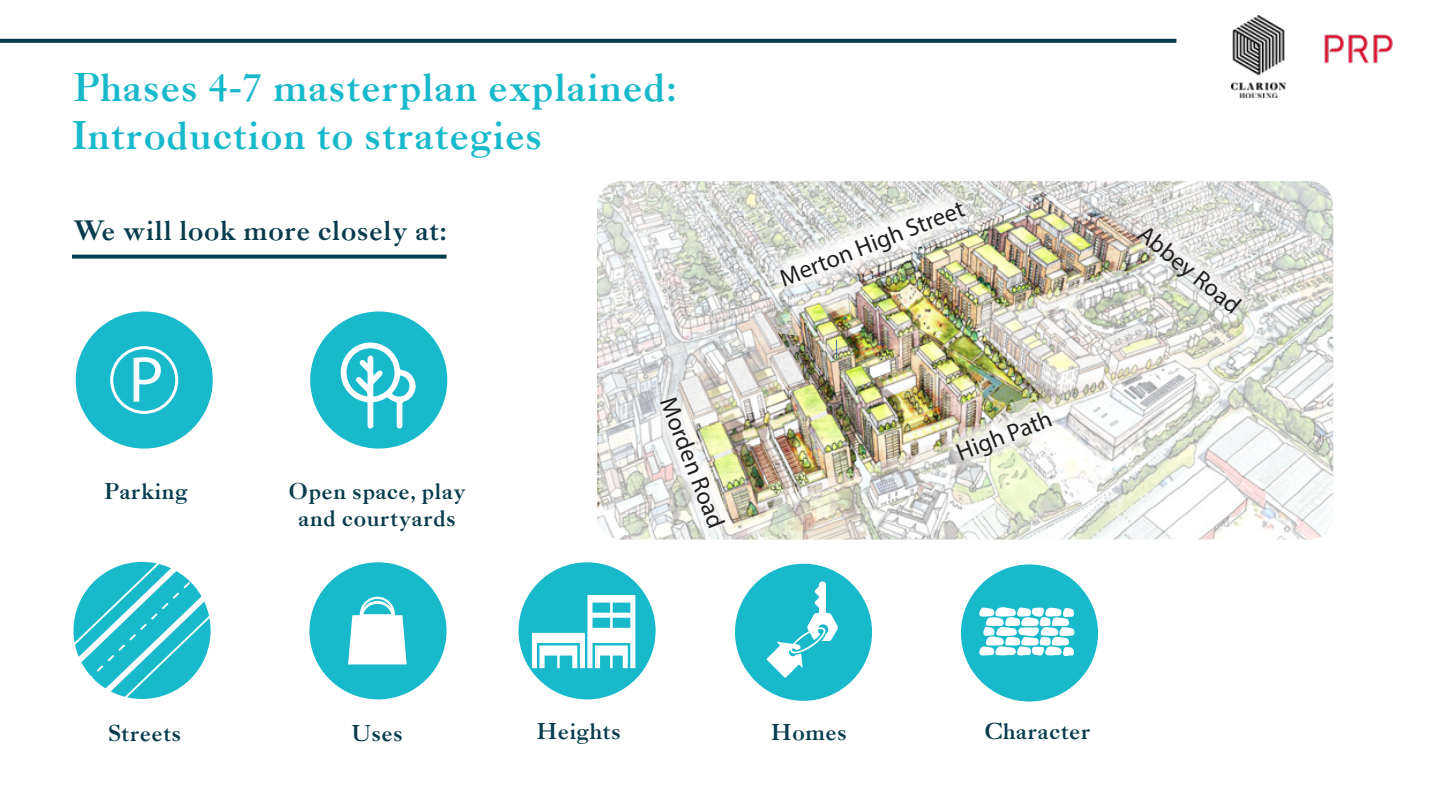
<style>
.page{position:relative;width:1440px;height:810px;background:#fff}
.page>*{position:absolute;margin:0;border:0;box-sizing:border-box;transform-origin:0 0}
.Headline_Title{font:700 40px "LTC Caslon Pro";color:#19b9cc}
.Body{font:700 28px "LTC Caslon Pro";color:#063c4d}
.LABEL{font:24.4px "Myriad Pro";color:#231f20}
.Body-2{font:700 22.8px/27.4px "LTC Caslon Pro";color:#063c4d;text-align:center}
</style>
<div class="page">
<svg style="left:0;top:39px;width:1176px;height:4px;background:#0b4557"></svg>
<img style="left:1231px;top:16px;width:55px;height:81px">
<img style="left:1324px;top:34px;width:69px;height:30px">
<svg style="left:72px;top:255px;width:375px;height:4px"></svg>
<div style="left:76px;top:311px;width:137px;height:138px;background:#19b9cc;border-radius:50%"></div>
<div style="left:961px;top:564px;width:137px;height:138px;background:#19b9cc;border-radius:50%"></div>
<div style="left:519px;top:562px;width:137px;height:137px;background:#19b9cc;border-radius:50%"></div>
<div style="left:309px;top:562px;width:138px;height:137px;background:#19b9cc;border-radius:50%"></div>
<div style="left:310px;top:311px;width:137px;height:138px;background:#19b9cc;border-radius:50%"></div>
<div style="left:735px;top:564px;width:137px;height:137px;background:#19b9cc;border-radius:50%"></div>
<svg style="left:110px;top:346px;width:68px;height:68px"></svg>
<svg style="left:340px;top:342px;width:76px;height:87px"></svg>
<svg style="left:532px;top:595px;width:103px;height:73px"></svg>
<svg style="left:767px;top:581px;width:71px;height:97px"></svg>
<svg style="left:348px;top:597px;width:59px;height:67px"></svg>
<svg style="left:73px;top:561px;width:138px;height:138px"></svg>
<svg style="left:979px;top:607px;width:96px;height:50px"></svg>
<img style="left:597px;top:181px;width:737px;height:359px">
<img style="left:945px;top:400px;width:115px;height:72px">
<img style="left:767px;top:186px;width:206px;height:113px">
<svg style="left:647px;top:390px;width:85px;height:148px"></svg>
<svg style="left:1133px;top:214px;width:121px;height:105px"></svg>
<p class="Headline_Title" style="left:72px;top:66px;width:605px">Phases 4-7 masterplan explained:</p>
<p class="Headline_Title" style="left:72px;top:114px;width:472px">Introduction to strategies</p>
<p class="Body" style="left:73px;top:216px;width:375px">We will look more closely at:</p>
<p class="Body-2" style="left:103px;top:479px;width:86px">Parking</p>
<p class="Body-2" style="left:288px;top:479px;width:180px">Open space, play and courtyards</p>
<p class="LABEL" style="left:682px;top:393px;width:140px;rotate:69deg">Morden Road</p>
<p class="LABEL" style="left:775px;top:264px;width:197px;rotate:-21deg">Merton High Street</p>
<p class="LABEL" style="left:952px;top:439px;width:102px;rotate:-21deg">High Path</p>
<p class="LABEL" style="left:1151px;top:219px;width:126px;rotate:39deg">Abbey Road</p>
<p class="Body-2" style="left:108px;top:721px;width:75px">Streets</p>
<p class="Body-2" style="left:351px;top:721px;width:54px">Uses</p>
<p class="Body-2" style="left:536px;top:719px;width:87px">Heights</p>
<p class="Body-2" style="left:771px;top:720px;width:78px">Homes</p>
<p class="Body-2" style="left:984px;top:720px;width:108px">Character</p>
</div>
